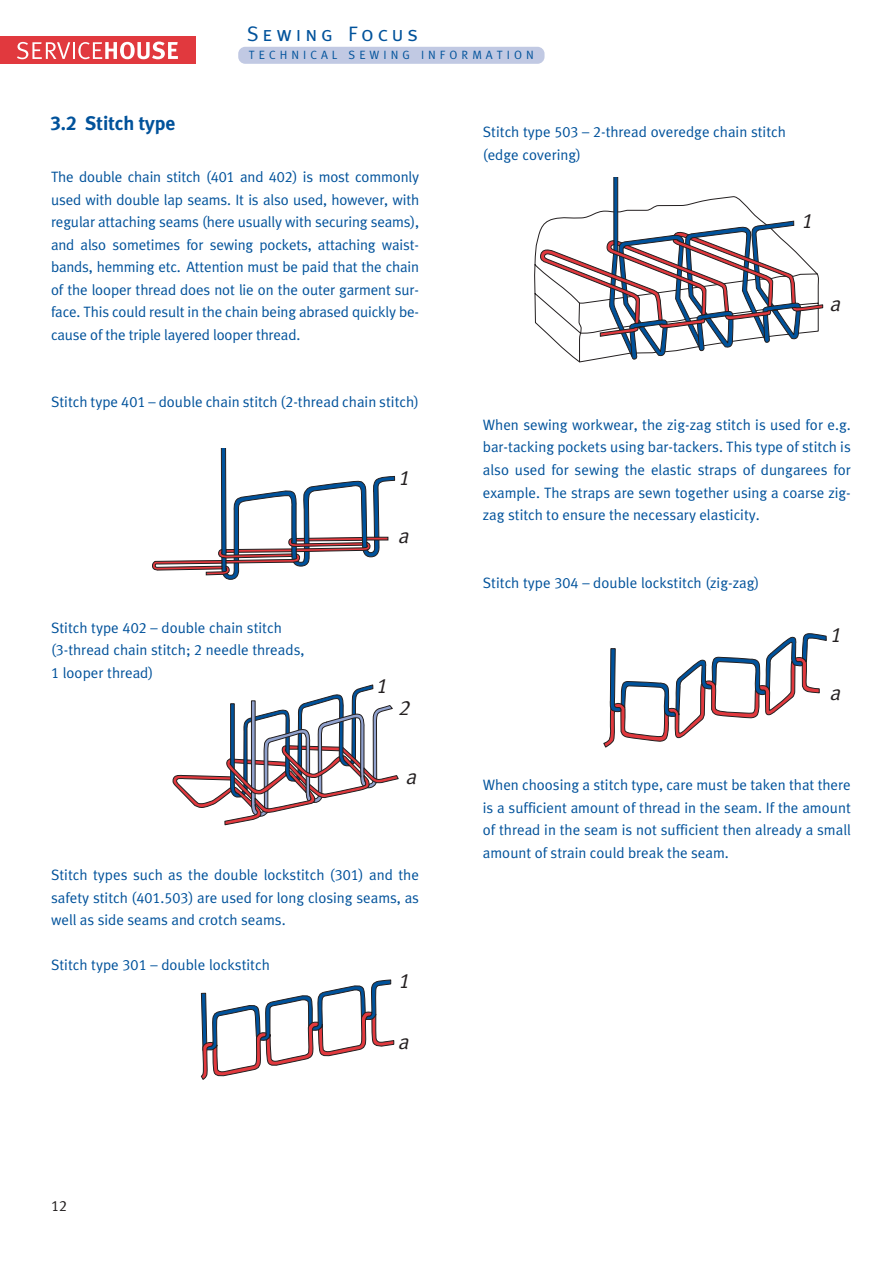
<style>
.page{position:relative;width:893px;height:1262px;background:#fff}
.page>*{position:absolute;margin:0;border:0;box-sizing:border-box;transform-origin:0 0}
.t1{font:21px "Meta Caps";letter-spacing:.185em;color:#00529b}
.t2{font:italic 21px "Schmetz Normal";color:#231f20}
.t3{font:700 19.5px "Schmetz";color:#00529b}
.t4{font:15px/22.5px "Schmetz Normal";color:#00529b;text-align:justify}
.t5{font:15px "Schmetz Normal";color:#231f20}
.t6{font:12px "Schmetz Normal";letter-spacing:.335em;color:#00529b}
</style>
<div class="page">
<div style="left:0;top:36px;width:196px;height:28px;background:#e1393e"></div>
<svg style="left:17px;top:42px;width:161px;height:17px"></svg>
<div style="left:238px;top:47px;width:306px;height:17px;background:#c1c9e3;border-radius:7px"></div>
<svg style="left:603px;top:633px;width:223px;height:115px"></svg>
<svg style="left:152px;top:449px;width:243px;height:131px"></svg>
<svg style="left:172px;top:684px;width:226px;height:142px"></svg>
<svg style="left:201px;top:980px;width:193px;height:100px"></svg>
<svg style="left:534px;top:233px;width:5px;height:94px"></svg>
<svg style="left:539px;top:177px;width:284px;height:186px"></svg>
<h1 class="t1" style="left:247px;top:22px;width:172px">Sewing Focus</h1>
<p class="t6" style="left:249px;top:50px;width:286px">TECHNICAL SEWING INFORMATION</p>
<h2 class="t3" style="left:51px;top:116px;width:126px">3.2 Stitch type</h2>
<p class="t4" style="left:51px;top:167px;width:369px">The double chain stitch (401 and 402) is most commonly used with double lap seams. It is also used, however, with regular attaching seams (here usually with securing seams), and also sometimes for sewing pockets, attaching waist&shy;bands, hemming etc. Attention must be paid that the chain of the looper thread does not lie on the outer garment sur&shy;face. This could result in the chain being abrased quickly be&shy;cause of the triple layered looper thread.</p>
<p class="t4" style="left:51px;top:392px;width:369px">Stitch type 401 – double chain stitch (2-thread chain stitch)</p>
<p class="t4" style="left:483px;top:122px;width:304px">Stitch type 503 – 2-thread overedge chain stitch (edge covering)</p>
<h1 class="t2" style="left:800px;top:212px;width:17px">1</h1>
<h1 class="t2" style="left:829px;top:296px;width:16px">a</h1>
<h1 class="t2" style="left:398px;top:470px;width:17px">1</h1>
<p class="t4" style="left:51px;top:617px;width:255px;text-align:left">Stitch type 402 – double chain stitch (3-thread chain stitch; 2 needle threads,<br>1 looper thread)</p>
<h1 class="t2" style="left:398px;top:528px;width:16px">a</h1>
<h1 class="t2" style="left:375px;top:677px;width:17px">1</h1>
<h1 class="t2" style="left:398px;top:700px;width:17px">2</h1>
<h1 class="t2" style="left:405px;top:768px;width:16px">a</h1>
<p class="t4" style="left:51px;top:864px;width:369px">Stitch types such as the double lockstitch (301) and the safety stitch (401.503) are used for long closing seams, as well as side seams and crotch seams.</p>
<p class="t4" style="left:51px;top:954px;width:220px">Stitch type 301 – double lockstitch</p>
<h1 class="t2" style="left:398px;top:972px;width:17px">1</h1>
<p class="t5" style="left:51px;top:1200px;width:18px">12</p>
<h1 class="t2" style="left:398px;top:1033px;width:16px">a</h1>
<p class="t4" style="left:483px;top:414px;width:369px">When sewing workwear, the zig-zag stitch is used for e.g. bar-tacking pockets using bar-tackers. This type of stitch is also used for sewing the elastic straps of dungarees for example. The straps are sewn together using a coarse zig&shy;zag stitch to ensure the necessary elasticity.</p>
<p class="t4" style="left:483px;top:572px;width:278px">Stitch type 304 – double lockstitch (zig-zag)</p>
<h1 class="t2" style="left:829px;top:626px;width:17px">1</h1>
<h1 class="t2" style="left:829px;top:684px;width:16px">a</h1>
<p class="t4" style="left:483px;top:774px;width:369px">When choosing a stitch type, care must be taken that there is a sufficient amount of thread in the seam. If the amount of thread in the seam is not sufficient then already a small amount of strain could break the seam.</p>
</div>
